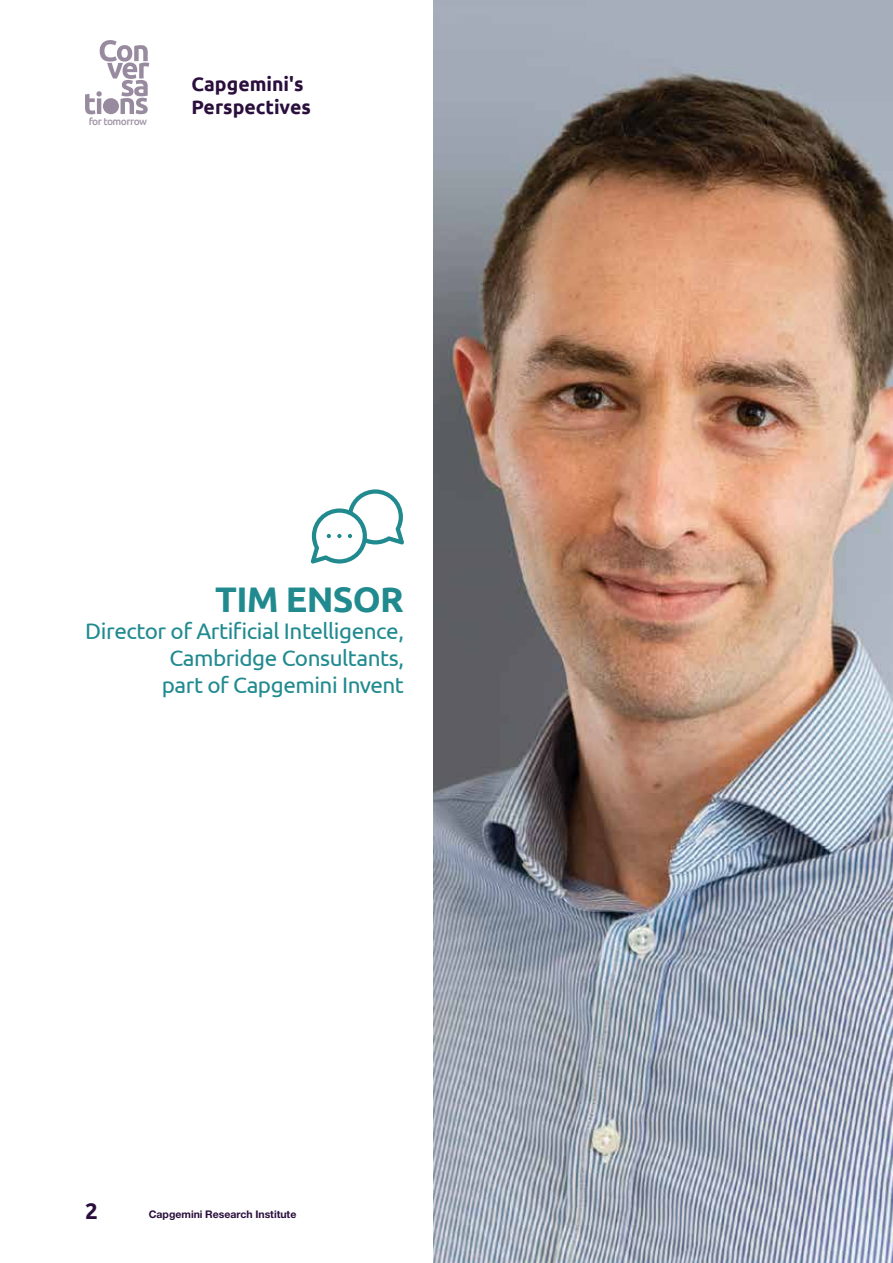
<style>
.page{position:relative;width:893px;height:1263px;background:#fff}
.page>*{position:absolute;margin:0;border:0;box-sizing:border-box;transform-origin:0 0}
.t1{font:700 35.55px "Ubuntu";letter-spacing:-.02em;color:#208a8f}
.t2{font:22.5px/27px "Ubuntu";letter-spacing:-.02em;color:#208a8f;text-align:right}
.t3{font:700 22.5px "Ubuntu";color:#2a0e3c}
.t4{font:700 19.5px/23.4px "Ubuntu";color:#2a0e3c}
.t5{font:700 10.5px "Helvetica Neue LT Std";color:#2a0e3c}
.t6{font:500 10.2px "Ubuntu";letter-spacing:-.05em;color:#a498aa}
</style>
<div class="page">
<img style="left:433px;top:0;width:460px;height:1263px">
<svg style="left:311px;top:489px;width:93px;height:74px"></svg>
<svg style="left:85px;top:40px;width:64px;height:74px"></svg>
<div style="left:103px;top:98px;width:16px;height:16px;background:#988b9f;border-radius:50%"></div>
<p class="t6" style="left:89px;top:115px;width:60px">for tomorrow</p>
<p class="t4" style="left:191px;top:72px;width:121px">Capgemini's<br>Perspectives</p>
<h1 class="t1" style="left:215px;top:578px;width:190px">TIM ENSOR</h1>
<p class="t2" style="left:85px;top:617px;width:320px">Director of Artificial Intelligence,<br>Cambridge Consultants,<br>part of Capgemini Invent</p>
<p class="t3" style="left:85px;top:1197px;width:14px">2</p>
<p class="t5" style="left:149px;top:1207px;width:149px">Capgemini Research Institute</p>
</div>
